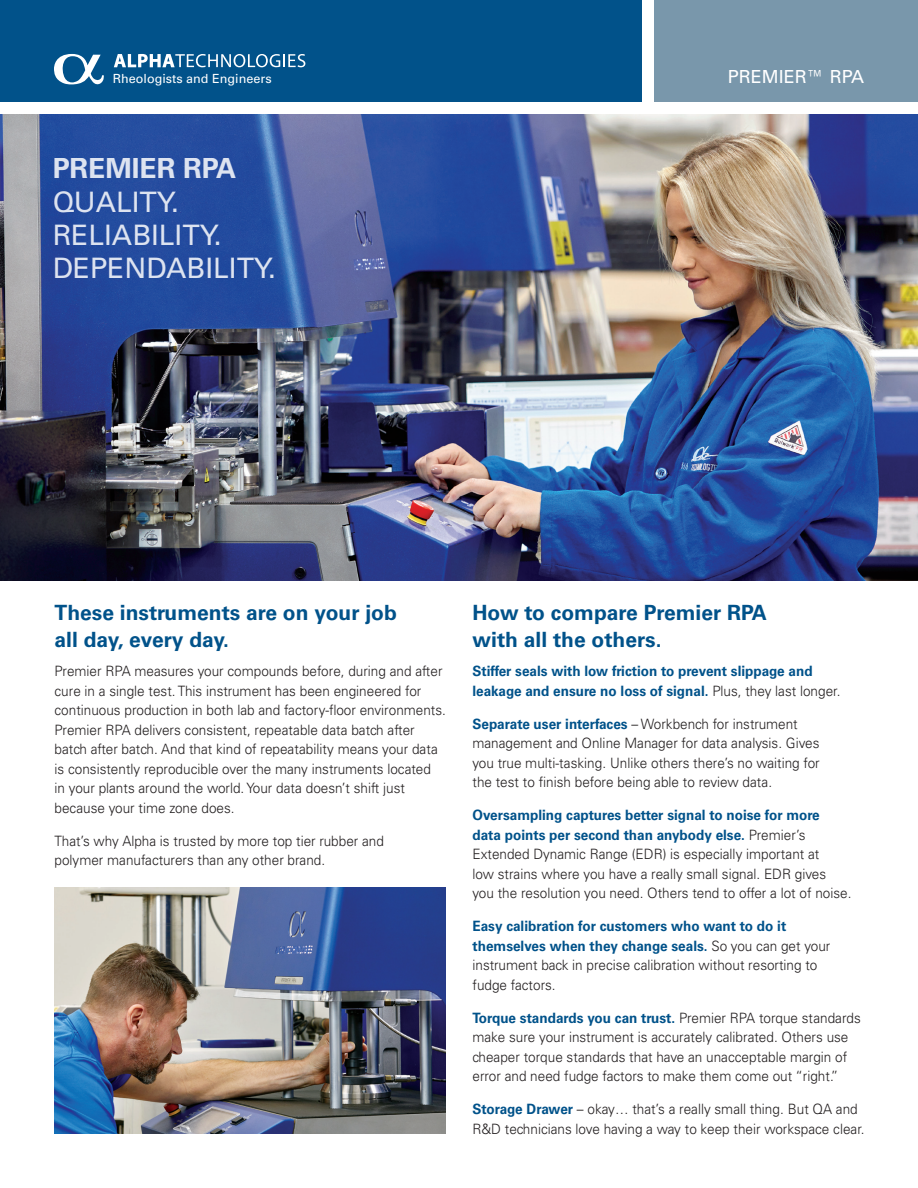
<style>
.page{position:relative;width:918px;height:1188px;background:#fff}
.page>*{position:absolute;margin:0;border:0;box-sizing:border-box;transform-origin:0 0}
.t1{font:28.2px/33.3px "Univers LT Std";color:#fff}
.t2{font:700 28.05px "Univers LT Std";color:#fff}
.t3{font:700 21px/27px "Univers LT Std";color:#01528a}
.t4{font:18px "Univers LT Std";color:#fff}
.t5{font:300 14.25px/19.5px "Univers LT Std";color:#231f20;scale:.95 1}
.t6{font:700 14.25px/19.5px "Univers LT Std";color:#01528a;scale:.95 1}
.t7{font:12.6px "Univers LT Std";color:#fff}
.s1{font-weight:300;color:#231f20}
.s2{font-weight:700;color:#01528a}
</style>
<div class="page">
<div style="left:0;top:0;width:641px;height:101px;background:#01528a"></div>
<div style="left:655px;top:0;width:263px;height:101px;background:#7997ab"></div>
<img style="left:0;top:115px;width:918px;height:465px">
<svg style="left:114px;top:54px;width:191px;height:13px"></svg>
<svg style="left:54px;top:54px;width:50px;height:31px"></svg>
<img style="left:54px;top:888px;width:392px;height:246px">
<p class="t7" style="left:113px;top:71px;width:161px">Rheologists and Engineers</p>
<h2 class="t2" style="left:52px;top:152px;width:186px">PREMIER RPA</h2>
<h1 class="t1" style="left:52px;top:185px;width:225px">QUALITY.<br>RELIABILITY.<br>DEPENDABILITY.</h1>
<p class="t4" style="left:728px;top:66px;width:138px">PREMIER™ RPA</p>
<h3 class="t3" style="left:55px;top:599px;width:344px">These instruments are on your job all day, every day.</h3>
<p class="t5" style="left:55px;top:662px;width:414px">Premier RPA measures your compounds before, during and after cure in a single test. This instrument has been engineered for continuous production in both lab and factory-floor environments.<br>Premier RPA delivers consistent, repeatable data batch after batch after batch. And that kind of repeatability means your data is consistently reproducible over the many instruments located<br>in your plants around the world. Your data doesn’t shift just because your time zone does.</p>
<p class="t5" style="left:55px;top:831px;width:348px">That’s why Alpha is trusted by more top tier rubber and polymer manufacturers than any other brand.</p>
<h3 class="t3" style="left:472px;top:599px;width:296px">How to compare Premier RPA with all the others.</h3>
<p class="t6" style="left:472px;top:662px;width:389px">Stiffer seals with low friction to prevent slippage and leakage and ensure no loss of signal. <span class="s1">Plus, they last longer.</span></p>
<p class="t5" style="left:472px;top:714px;width:367px"><span class="s2">Separate user interfaces</span> – Workbench for instrument management and Online Manager for data analysis. Gives you true multi-tasking. Unlike others there’s no waiting for the test to finish before being able to review data.</p>
<p class="t5" style="left:472px;top:806px;width:400px"><span class="s2">Oversampling captures better signal to noise for more data points per second than anybody else.</span> Premier’s Extended Dynamic Range (EDR) is especially important at<br>low strains where you have a really small signal. EDR gives<br>you the resolution you need. Others tend to offer a lot of noise.</p>
<p class="t5" style="left:472px;top:917px;width:378px"><span class="s2">Easy calibration for customers who want to do it themselves when they change seals.</span> So you can get your instrument back in precise calibration without resorting to fudge factors.</p>
<p class="t5" style="left:472px;top:1008px;width:410px"><span class="s2">Torque standards you can trust.</span> Premier RPA torque standards make sure your instrument is accurately calibrated. Others use cheaper torque standards that have an unacceptable margin of error and need fudge factors to make them come out “right.”</p>
<p class="t5" style="left:472px;top:1100px;width:414px"><span class="s2">Storage Drawer</span> – okay… that’s a really small thing. But QA and<br>R&amp;D technicians love having a way to keep their workspace clear.</p>
</div>
